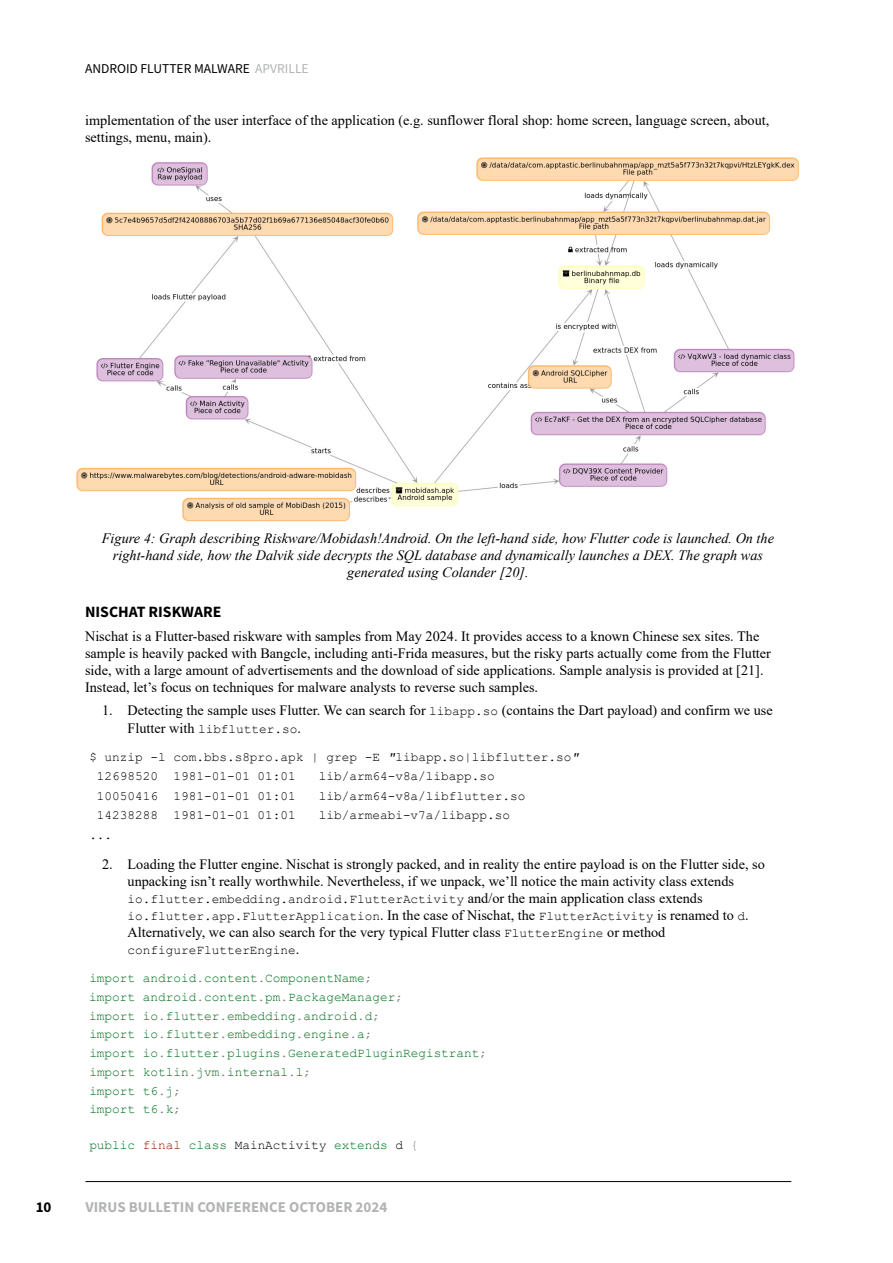
<style>
.page{position:relative;width:893px;height:1263px;background:#fff}
.page>*{position:absolute;margin:0;border:0;box-sizing:border-box;transform-origin:0 0}
.t1{font:700 15.75px "Source Sans Pro";color:#000}
.t2{font:700 15px "Source Sans Pro";color:#b1b3b4}
.t3{font:700 15px "Source Sans Pro";color:#000}
.t4{font:14.25px/17.1px "Times New Roman";color:#000}
.t5{font:italic 14.25px/17.1px "Times New Roman";color:#000;text-align:center}
.t6{font:13.5px "Source Sans Pro";color:#000}
.t7{font:12.75px/19.5px "Courier New";color:#000}
.t8{font:12.75px/18.8px "Courier New";color:#007021}
.s1{color:#b1b3b4}
.s2{font-family:"Courier New";font-size:12.75px}
.s3{font-family:"Times New Roman";font-size:14.25px}
.s4{font-style:italic}
.s5{color:#808080}
.s6{color:#8e2100}
.s7{color:#000}
</style>
<div class="page">
<hr style="left:85px;top:1181px;width:706px;height:1px;background:#000">
<img style="left:76px;top:157px;width:724px;height:364px">
<p class="t6" style="left:85px;top:60px;width:225px">ANDROID FLUTTER MALWARE <span class="s1">APVRILLE</span></p>
<p class="t4" style="left:85px;top:111px;width:686px">implementation of the user interface of the application (e.g. sunflower floral shop: home screen, language screen, about, settings, menu, main).</p>
<p class="t5" style="left:102px;top:529px;width:674px">Figure 4: Graph describing Riskware/Mobidash!Android. On the left-hand side, how Flutter code is launched. On the right‑hand side, how the Dalvik side decrypts the SQL database and dynamically launches a DEX. The graph was generated using Colander [20].</p>
<p class="t1" style="left:85px;top:601px;width:138px">NISCHAT RISKWARE</p>
<p class="t4" style="left:85px;top:627px;width:687px">Nischat is a Flutter-based riskware with samples from May 2024. It provides access to a known Chinese sex sites. The sample is heavily packed with Bangcle, including anti-Frida measures, but the risky parts actually come from the Flutter side, with a large amount of advertisements and the download of side applications. Sample analysis is provided at [21].<br>Instead, let’s focus on techniques for malware analysts to reverse such samples.</p>
<p class="t4" style="left:102px;top:702px;width:672px">1. Detecting the sample uses Flutter. We can search for <span class="s2">libapp.so</span> (contains the Dart payload) and confirm we use</p>
<p class="t7" style="left:128px;top:718px;width:175px"><span class="s3">Flutter with</span> libflutter.so<span class="s3">.</span></p>
<p class="t7" style="left:97px;top:746px;width:484px;text-indent:-8px">$ unzip -l com.bbs.s8pro.apk | grep -E <span class="s4">"</span>libapp.so|libflutter.so<span class="s4">"<br></span>12698520 1981-01-01 01:01</p>
<p class="t7" style="left:319px;top:766px;width:177px">lib/arm64-v8a/libapp.so</p>
<p class="t7" style="left:97px;top:785px;width:200px">10050416 1981-01-01 01:01</p>
<p class="t7" style="left:319px;top:785px;width:208px">lib/arm64-v8a/libflutter.so</p>
<p class="t7" style="left:97px;top:805px;width:200px">14238288 1981-01-01 01:01</p>
<p class="t7" style="left:319px;top:805px;width:193px">lib/armeabi-v7a/libapp.so</p>
<p class="t7" style="left:89px;top:825px;width:24px">...</p>
<p class="t4" style="left:102px;top:855px;width:664px;text-align:center">2. Loading the Flutter engine. Nischat is strongly packed, and in reality the entire payload is on the Flutter side, so unpacking isn’t really worthwhile. Nevertheless, if we unpack, we’ll notice the main activity class extends</p>
<p class="t7" style="left:128px;top:890px;width:623px;line-height:17.1px">io.flutter.embedding.android.FlutterActivity <span class="s3">and/or the main application class extends </span>io.flutter.app.FlutterApplication<span class="s3">. In the case of Nischat, the</span> FlutterActivity <span class="s3">is renamed to</span> d<span class="s3">.</span></p>
<p class="t4" style="left:128px;top:923px;width:539px">Alternatively, we can also search for the very typical Flutter class <span class="s2">FlutterEngine</span> or method</p>
<p class="t7" style="left:128px;top:940px;width:173px">configureFlutterEngine<span class="s3">.</span></p>
<p class="t8" style="left:89px;top:968px;width:399px">import android<span class="s5">.</span>content<span class="s5">.</span>ComponentName<span class="s5">;<br></span>import android<span class="s5">.</span>content<span class="s5">.</span>pm<span class="s5">.</span>PackageManager<span class="s5">;<br></span>import io<span class="s5">.</span>flutter<span class="s5">.</span>embedding<span class="s5">.</span>android<span class="s5">.</span>d<span class="s5">;<br></span>import io<span class="s5">.</span>flutter<span class="s5">.</span>embedding<span class="s5">.</span>engine<span class="s5">.</span>a<span class="s5">;<br></span>import io<span class="s5">.</span>flutter<span class="s5">.</span>plugins<span class="s5">.</span>GeneratedPluginRegistrant<span class="s5">; </span>import kotlin<span class="s5">.</span>jvm<span class="s5">.</span>internal<span class="s5">.</span>l<span class="s5">;<br></span>import t6<span class="s5">.</span>j<span class="s5">;<br></span>import t6<span class="s5">.</span>k<span class="s5">;</span></p>
<p class="t8" style="left:89px;top:1135px;width:331px">public <span class="s6">final</span> class <span class="s7">MainActivity</span> extends <span class="s7">d</span> <span class="s5">{</span></p>
<p class="t3" style="left:36px;top:1196px;width:17px">10</p>
<p class="t2" style="left:85px;top:1196px;width:303px">VIRUS BULLETIN CONFERENCE OCTOBER 2024</p>
</div>
